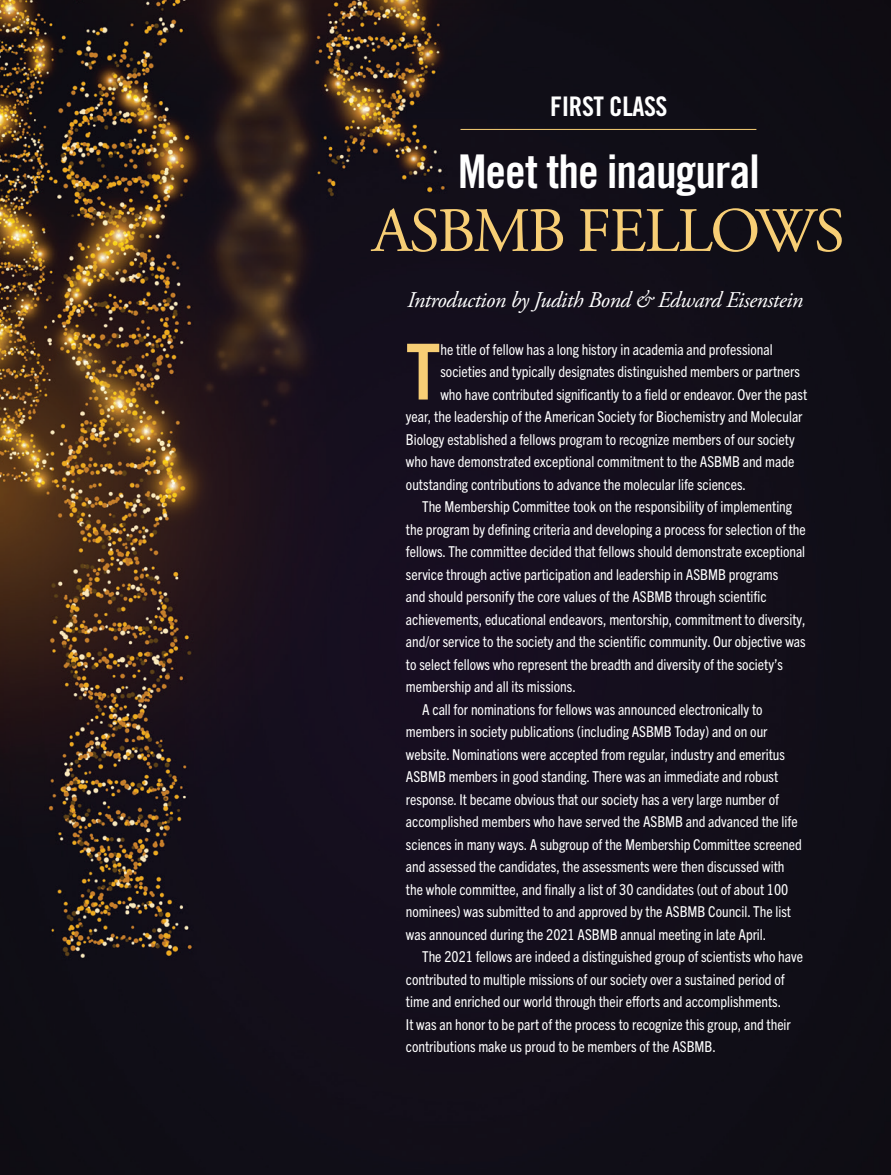
<style>
.page{position:relative;width:891px;height:1175px;background:#fff}
.page>*{position:absolute;margin:0;border:0;box-sizing:border-box;transform-origin:0 0}
.Drop_cap_text{font:700 condensed 77.7px "Trade Gothic Next LT Pro";color:#f7ce75}
.Header_largest{font:63px "Adobe Garamond Pro";letter-spacing:-.04em;color:#f7ce75}
.Header_largest-2{font:46.5px "Trade Gothic Bold Cond Twenty";letter-spacing:-.02em;color:#fff}
.Member_subhead{font:27px "Trade Gothic Bold Cond Twenty";letter-spacing:-.015em;color:#fff}
.Byline_large{font:italic 22.5px "Adobe Garamond Pro";letter-spacing:-.02em;color:#fff}
.Award_text{font:condensed 15px/22.5px "Trade Gothic Next LT Pro";color:#fff}
.Drop_cap_text-2{font:condensed 15px "Trade Gothic Next LT Pro";color:#fff}
</style>
<div class="page">
<img style="left:0;top:0;width:891px;height:1174px">
<hr style="left:461px;top:129px;width:295px;height:1px;background:#f7ce75">
<p class="Member_subhead" style="left:550px;top:90px;width:119px">FIRST CLASS</p>
<p class="Header_largest-2" style="left:458px;top:143px;width:303px">Meet the inaugural</p>
<p class="Header_largest" style="left:372px;top:193px;width:474px">ASBMB FELLOWS</p>
<p class="Byline_large" style="left:407px;top:286px;width:398px">Introduction by Judith Bond &amp; Edward Eisenstein</p>
<p class="Drop_cap_text" style="left:406px;top:318px;width:36px">T</p>
<p class="Drop_cap_text-2" style="left:440px;top:339px;width:334px">he title of fellow has a long history in academia and professional</p>
<p class="Drop_cap_text-2" style="left:440px;top:361px;width:361px">societies and typically designates distinguished members or partners</p>
<p class="Drop_cap_text-2" style="left:440px;top:384px;width:368px">who have contributed significantly to a field or endeavor. Over the past</p>
<p class="Drop_cap_text-2" style="left:406px;top:406px;width:398px">year, the leadership of the American Society for Biochemistry and Molecular</p>
<p class="Drop_cap_text-2" style="left:406px;top:429px;width:390px">Biology established a fellows program to recognize members of our society</p>
<p class="Drop_cap_text-2" style="left:406px;top:451px;width:390px">who have demonstrated exceptional commitment to the ASBMB and made</p>
<p class="Drop_cap_text-2" style="left:406px;top:474px;width:342px">outstanding contributions to advance the molecular life sciences.</p>
<p class="Award_text" style="left:406px;top:494px;width:401px;text-indent:16px">The Membership Committee took on the responsibility of implementing the program by defining criteria and developing a process for selection of the fellows. The committee decided that fellows should demonstrate exceptional service through active participation and leadership in ASBMB programs<br>and should personify the core values of the ASBMB through scientific achievements, educational endeavors, mentorship, commitment to diversity, and/or service to the society and the scientific community. Our objective was to select fellows who represent the breadth and diversity of the society’s membership and all its missions.</p>
<p class="Award_text" style="left:406px;top:697px;width:397px;text-indent:16px">A call for nominations for fellows was announced electronically to members in society publications (including ASBMB Today) and on our website. Nominations were accepted from regular, industry and emeritus ASBMB members in good standing. There was an immediate and robust response. It became obvious that our society has a very large number of accomplished members who have served the ASBMB and advanced the life sciences in many ways. A subgroup of the Membership Committee screened and assessed the candidates, the assessments were then discussed with the whole committee, and finally a list of 30 candidates (out of about 100 nominees) was submitted to and approved by the ASBMB Council. The list was announced during the 2021 ASBMB annual meeting in late April.</p>
<p class="Award_text" style="left:406px;top:944px;width:399px;text-indent:16px">The 2021 fellows are indeed a distinguished group of scientists who have contributed to multiple missions of our society over a sustained period of time and enriched our world through their efforts and accomplishments.<br>It was an honor to be part of the process to recognize this group, and their contributions make us proud to be members of the ASBMB.</p>
</div>
